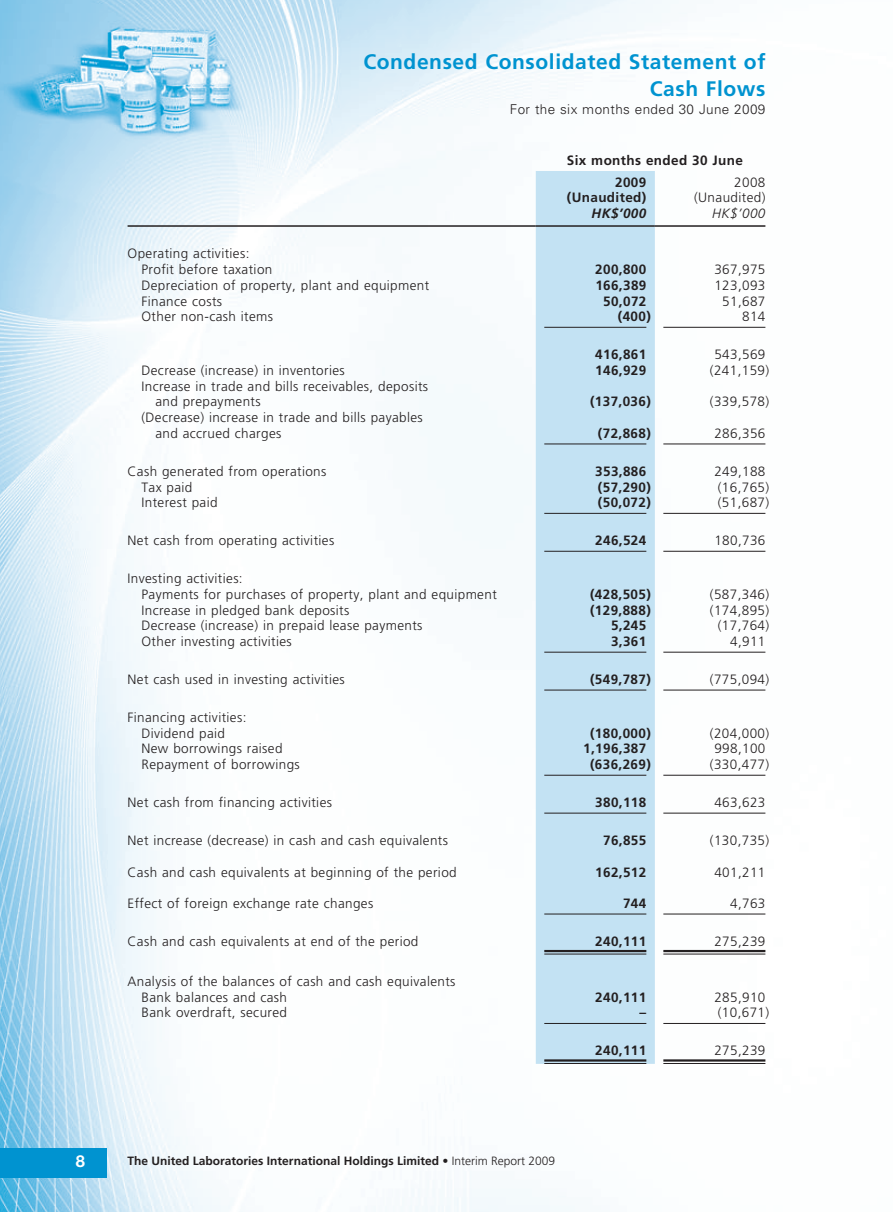
<style>
.page{position:relative;width:893px;height:1212px;background:#fff}
.page>*{position:absolute;margin:0;border:0;box-sizing:border-box;transform-origin:0 0}
.t1{font:700 21px/27px "Frutiger LT Std";letter-spacing:.03em;color:#0093d0;text-align:right}
.t2{font:700 16.5px "Helvetica Neue LT Std";color:#fff}
.t3{font:300 13.5px/15.8px "Frutiger LT Std";letter-spacing:.03em;color:#231f20}
.t4{font:700 13.5px/22.2px "Frutiger LT Std";letter-spacing:.03em;color:#231f20}
.t5{font:300 13.5px "Univers LT Std";letter-spacing:.03em;color:#231f20}
.t6{font:italic 700 13.5px "Frutiger LT Std";color:#231f20}
.t7{font:italic 300 13.5px "Frutiger LT Std";color:#231f20}
.t8{font:700 12px "Frutiger LT Std";color:#231f20}
.s1{font-weight:300}
</style>
<div class="page">
<img style="left:0;top:0;width:766px;height:1212px">
<div style="left:0;top:1148px;width:106px;height:30px;background:#0093d0"></div>
<div style="left:536px;top:171px;width:119px;height:893px;background:#c3e2f3"></div>
<hr style="left:128px;top:225px;width:408px;height:2px;background:#231f20">
<hr style="left:536px;top:225px;width:119px;height:2px;background:#231f20">
<hr style="left:655px;top:225px;width:110px;height:2px;background:#231f20">
<hr style="left:544px;top:327px;width:102px;height:1px;background:#231f20">
<hr style="left:663px;top:327px;width:102px;height:1px;background:#231f20">
<hr style="left:544px;top:444px;width:102px;height:1px;background:#231f20">
<hr style="left:663px;top:444px;width:102px;height:1px;background:#231f20">
<hr style="left:544px;top:513px;width:102px;height:1px;background:#231f20">
<hr style="left:663px;top:513px;width:102px;height:1px;background:#231f20">
<hr style="left:544px;top:551px;width:102px;height:1px;background:#231f20">
<hr style="left:663px;top:551px;width:102px;height:1px;background:#231f20">
<hr style="left:544px;top:652px;width:102px;height:1px;background:#231f20">
<hr style="left:663px;top:652px;width:102px;height:1px;background:#231f20">
<hr style="left:544px;top:690px;width:102px;height:1px;background:#231f20">
<hr style="left:663px;top:690px;width:102px;height:1px;background:#231f20">
<hr style="left:544px;top:775px;width:102px;height:1px;background:#231f20">
<hr style="left:663px;top:775px;width:102px;height:1px;background:#231f20">
<hr style="left:544px;top:813px;width:102px;height:1px;background:#231f20">
<hr style="left:663px;top:813px;width:102px;height:1px;background:#231f20">
<hr style="left:544px;top:914px;width:102px;height:1px;background:#231f20">
<hr style="left:663px;top:914px;width:102px;height:1px;background:#231f20">
<hr style="left:544px;top:950px;width:102px;height:2px;background:#231f20">
<hr style="left:544px;top:954px;width:102px;height:1px;background:#231f20">
<hr style="left:663px;top:950px;width:102px;height:2px;background:#231f20">
<hr style="left:663px;top:954px;width:102px;height:1px;background:#231f20">
<hr style="left:544px;top:1023px;width:102px;height:1px;background:#231f20">
<hr style="left:663px;top:1023px;width:102px;height:1px;background:#231f20">
<hr style="left:544px;top:1059px;width:102px;height:2px;background:#231f20">
<hr style="left:544px;top:1063px;width:102px;height:1px;background:#231f20">
<hr style="left:663px;top:1059px;width:102px;height:2px;background:#231f20">
<hr style="left:663px;top:1063px;width:102px;height:1px;background:#231f20">
<h1 class="t1" style="left:363px;top:49px;width:404px">Condensed Consolidated Statement of<br>Cash Flows</h1>
<p class="t5" style="left:510px;top:101px;width:257px">For the six months ended 30 June 2009</p>
<p class="t4" style="left:615px;top:149px;width:129px;text-indent:-48px">Six months ended 30 June<br>2009</p>
<p class="t3" style="left:734px;top:174px;width:33px">2008</p>
<p class="t3" style="left:141px;top:246px;width:132px;text-indent:-14px">Operating activities:<br>Profit before taxation</p>
<p class="t4" style="left:567px;top:187px;width:81px">(Unaudited)</p>
<p class="t3" style="left:694px;top:190px;width:73px">(Unaudited)</p>
<p class="t6" style="left:592px;top:206px;width:56px">HK$’000</p>
<p class="t7" style="left:712px;top:206px;width:55px">HK$’000</p>
<p class="t4" style="left:595px;top:258px;width:53px">200,800</p>
<p class="t3" style="left:714px;top:262px;width:53px">367,975</p>
<p class="t3" style="left:141px;top:277px;width:289px">Depreciation of property, plant and equipment</p>
<p class="t4" style="left:595px;top:274px;width:53px">166,389</p>
<p class="t3" style="left:714px;top:277px;width:53px">123,093</p>
<p class="t3" style="left:141px;top:293px;width:82px">Finance costs</p>
<p class="t4" style="left:603px;top:290px;width:45px">50,072</p>
<p class="t3" style="left:722px;top:293px;width:45px">51,687</p>
<p class="t3" style="left:141px;top:309px;width:133px">Other non-cash items</p>
<p class="t4" style="left:618px;top:306px;width:35px">(400)</p>
<p class="t3" style="left:742px;top:309px;width:25px">814</p>
<p class="t4" style="left:595px;top:343px;width:53px">416,861</p>
<p class="t3" style="left:714px;top:347px;width:53px">543,569</p>
<p class="t3" style="left:141px;top:363px;width:205px">Decrease (increase) in inventories</p>
<p class="t4" style="left:595px;top:359px;width:53px">146,929</p>
<p class="t3" style="left:710px;top:363px;width:61px">(241,159)</p>
<p class="t3" style="left:155px;top:378px;width:274px;text-indent:-14px">Increase in trade and bills receivables, deposits and prepayments</p>
<p class="t4" style="left:590px;top:391px;width:62px">(137,036)</p>
<p class="t3" style="left:710px;top:394px;width:61px">(339,578)</p>
<p class="t3" style="left:155px;top:410px;width:269px;text-indent:-14px">(Decrease) increase in trade and bills payables and accrued charges</p>
<p class="t4" style="left:598px;top:422px;width:54px">(72,868)</p>
<p class="t3" style="left:714px;top:426px;width:53px">286,356</p>
<p class="t3" style="left:128px;top:463px;width:200px">Cash generated from operations</p>
<p class="t4" style="left:595px;top:460px;width:53px">353,886</p>
<p class="t3" style="left:714px;top:463px;width:53px">249,188</p>
<p class="t3" style="left:141px;top:479px;width:53px">Tax paid</p>
<p class="t4" style="left:598px;top:476px;width:54px">(57,290)</p>
<p class="t3" style="left:718px;top:479px;width:53px">(16,765)</p>
<p class="t3" style="left:141px;top:495px;width:78px">Interest paid</p>
<p class="t4" style="left:598px;top:492px;width:54px">(50,072)</p>
<p class="t3" style="left:718px;top:495px;width:53px">(51,687)</p>
<p class="t3" style="left:128px;top:533px;width:208px">Net cash from operating activities</p>
<p class="t4" style="left:595px;top:529px;width:53px">246,524</p>
<p class="t3" style="left:714px;top:533px;width:53px">180,736</p>
<p class="t3" style="left:141px;top:571px;width:357px;text-indent:-14px">Investing activities:<br>Payments for purchases of property, plant and equipment</p>
<p class="t4" style="left:590px;top:583px;width:62px">(428,505)</p>
<p class="t3" style="left:710px;top:586px;width:61px">(587,346)</p>
<p class="t3" style="left:141px;top:602px;width:209px">Increase in pledged bank deposits</p>
<p class="t4" style="left:590px;top:599px;width:62px">(129,888)</p>
<p class="t3" style="left:710px;top:602px;width:61px">(174,895)</p>
<p class="t3" style="left:141px;top:618px;width:283px">Decrease (increase) in prepaid lease payments</p>
<p class="t4" style="left:611px;top:615px;width:37px">5,245</p>
<p class="t3" style="left:718px;top:618px;width:53px">(17,764)</p>
<p class="t3" style="left:141px;top:634px;width:152px">Other investing activities</p>
<p class="t4" style="left:611px;top:630px;width:37px">3,361</p>
<p class="t3" style="left:730px;top:634px;width:37px">4,911</p>
<p class="t3" style="left:128px;top:672px;width:219px">Net cash used in investing activities</p>
<p class="t4" style="left:590px;top:668px;width:62px">(549,787)</p>
<p class="t3" style="left:710px;top:672px;width:61px">(775,094)</p>
<p class="t3" style="left:128px;top:710px;width:120px;text-align:center">Financing activities:<br>Dividend paid</p>
<p class="t4" style="left:590px;top:722px;width:62px">(180,000)</p>
<p class="t3" style="left:710px;top:725px;width:61px">(204,000)</p>
<p class="t3" style="left:141px;top:741px;width:143px">New borrowings raised</p>
<p class="t4" style="left:583px;top:738px;width:65px">1,196,387</p>
<p class="t3" style="left:714px;top:741px;width:53px">998,100</p>
<p class="t3" style="left:141px;top:757px;width:160px">Repayment of borrowings</p>
<p class="t4" style="left:590px;top:753px;width:62px">(636,269)</p>
<p class="t3" style="left:710px;top:757px;width:61px">(330,477)</p>
<p class="t3" style="left:128px;top:795px;width:206px">Net cash from financing activities</p>
<p class="t4" style="left:595px;top:791px;width:53px">380,118</p>
<p class="t3" style="left:714px;top:795px;width:53px">463,623</p>
<p class="t3" style="left:128px;top:833px;width:322px">Net increase (decrease) in cash and cash equivalents</p>
<p class="t4" style="left:603px;top:829px;width:45px">76,855</p>
<p class="t3" style="left:710px;top:833px;width:61px">(130,735)</p>
<p class="t3" style="left:128px;top:864px;width:331px">Cash and cash equivalents at beginning of the period</p>
<p class="t4" style="left:595px;top:861px;width:53px">162,512</p>
<p class="t3" style="left:714px;top:864px;width:53px">401,211</p>
<p class="t3" style="left:128px;top:896px;width:247px">Effect of foreign exchange rate changes</p>
<p class="t4" style="left:623px;top:892px;width:25px">744</p>
<p class="t3" style="left:730px;top:896px;width:37px">4,763</p>
<p class="t3" style="left:128px;top:933px;width:292px">Cash and cash equivalents at end of the period</p>
<p class="t4" style="left:595px;top:930px;width:53px">240,111</p>
<p class="t3" style="left:714px;top:933px;width:53px">275,239</p>
<p class="t3" style="left:141px;top:973px;width:316px;text-indent:-14px">Analysis of the balances of cash and cash equivalents<br>Bank balances and cash</p>
<p class="t4" style="left:595px;top:986px;width:53px">240,111</p>
<p class="t3" style="left:714px;top:989px;width:53px">285,910</p>
<p class="t3" style="left:141px;top:1005px;width:147px">Bank overdraft, secured</p>
<p class="t4" style="left:640px;top:1002px;width:8px">–</p>
<p class="t3" style="left:718px;top:1005px;width:53px">(10,671)</p>
<p class="t4" style="left:595px;top:1039px;width:53px">240,111</p>
<p class="t3" style="left:714px;top:1043px;width:53px">275,239</p>
<p class="t2" style="left:76px;top:1151px;width:11px">8</p>
<p class="t8" style="left:128px;top:1153px;width:429px">The United Laboratories International Holdings Limited <span class="s1">• Interim Report 2009</span></p>
</div>
